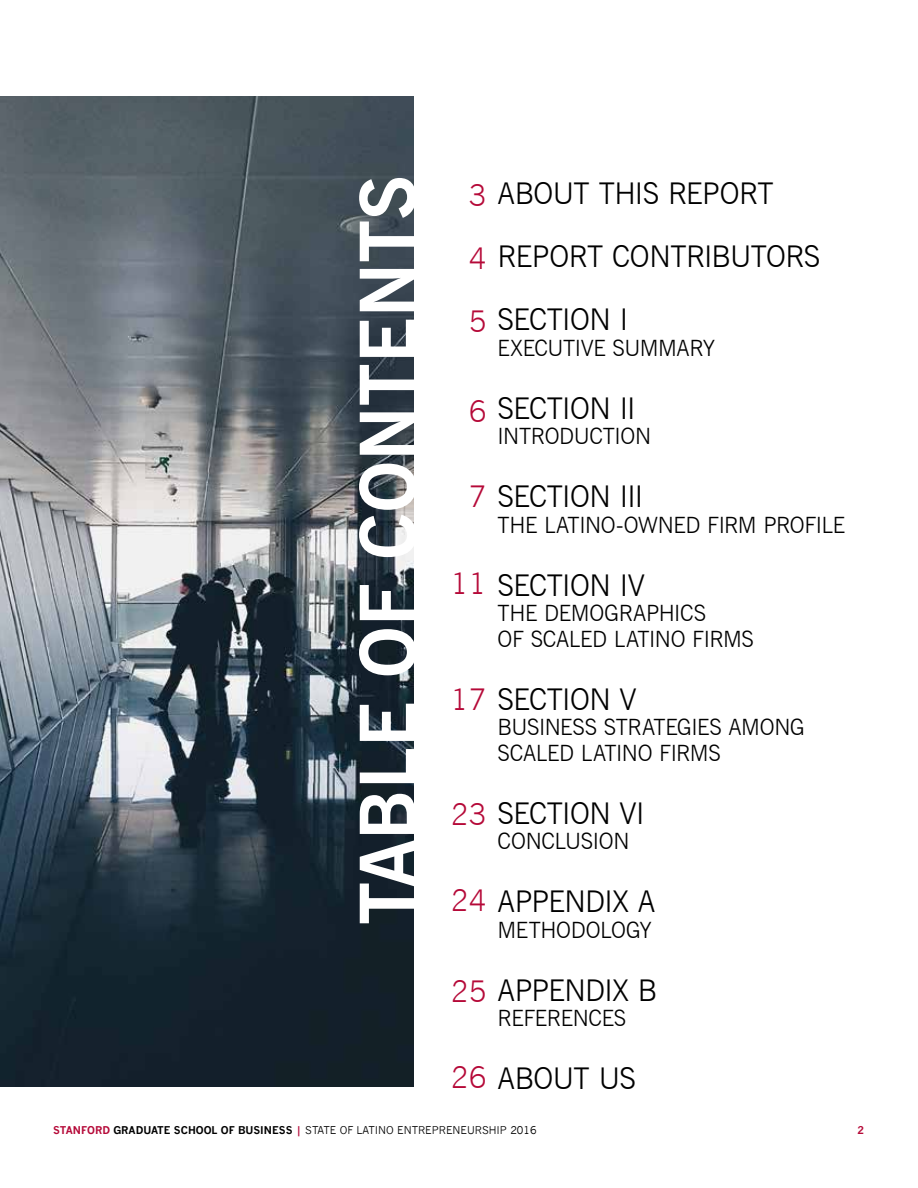
<style>
.page{position:relative;width:918px;height:1188px;background:#fff}
.page>*{position:absolute;margin:0;border:0;box-sizing:border-box;transform-origin:0 0}
.t1{font:700 76.5px "News Gothic BT";color:#fff}
.t2{font:300 30px/63px "News Gothic BT";letter-spacing:-.015em;color:#000}
.t3{font:300 30px "News Gothic BT";color:#b50938}
.t4{font:300 22.5px/25.5px "News Gothic BT";letter-spacing:-.015em;color:#000}
.t5{font:10.5px "News Gothic";color:#000}
.t6{font:700 10.5px "News Gothic";color:#b50938}
.s1{color:#b50938}
.s2{font-weight:700;color:#b50938}
.s3{font-weight:700}
</style>
<div class="page">
<img style="left:0;top:96px;width:414px;height:990px">
<h1 class="t1" style="left:342px;top:925px;width:751px;rotate:-90deg">TABLE OF CONTENTS</h1>
<h2 class="t2" style="left:469px;top:162px;width:353px"><span class="s1">3</span> ABOUT THIS REPORT<br><span class="s1">4</span> REPORT CONTRIBUTORS<br><span class="s1">5</span> SECTION I</h2>
<p class="t4" style="left:498px;top:335px;width:219px">EXECUTIVE SUMMARY</p>
<h2 class="t3" style="left:469px;top:393px;width:19px">6</h2>
<h2 class="t2" style="left:498px;top:377px;width:140px">SECTION II</h2>
<p class="t4" style="left:498px;top:424px;width:155px">INTRODUCTION</p>
<h2 class="t2" style="left:469px;top:465px;width:176px"><span class="s1">7</span> SECTION III</h2>
<p class="t4" style="left:498px;top:512px;width:349px">THE LATINO-OWNED FIRM PROFILE</p>
<h2 class="t2" style="left:451px;top:554px;width:195px"><span class="s1">11</span> SECTION IV</h2>
<p class="t4" style="left:498px;top:601px;width:258px">THE DEMOGRAPHICS<br>OF SCALED LATINO FIRMS</p>
<h2 class="t2" style="left:451px;top:668px;width:187px"><span class="s1">17</span> SECTION V</h2>
<p class="t4" style="left:498px;top:715px;width:309px">BUSINESS STRATEGIES AMONG<br>SCALED LATINO FIRMS</p>
<h2 class="t2" style="left:451px;top:782px;width:195px"><span class="s1">23</span> SECTION VI</h2>
<p class="t4" style="left:498px;top:829px;width:133px">CONCLUSION</p>
<h2 class="t2" style="left:451px;top:870px;width:206px"><span class="s1">24</span> APPENDIX A</h2>
<p class="t4" style="left:498px;top:917px;width:156px">METHODOLOGY</p>
<h2 class="t2" style="left:451px;top:959px;width:207px"><span class="s1">25</span> APPENDIX B</h2>
<p class="t4" style="left:498px;top:1006px;width:130px">REFERENCES</p>
<h2 class="t2" style="left:451px;top:1047px;width:187px"><span class="s1">26</span> ABOUT US</h2>
<p class="t5" style="left:53px;top:1124px;width:485px"><span class="s2">STANFORD</span> <span class="s3">GRADUATE SCHOOL OF BUSINESS</span> <span class="s2">|</span> STATE OF LATINO ENTREPRENEURSHIP 2016</p>
<p class="t6" style="left:857px;top:1124px;width:8px">2</p>
</div>
